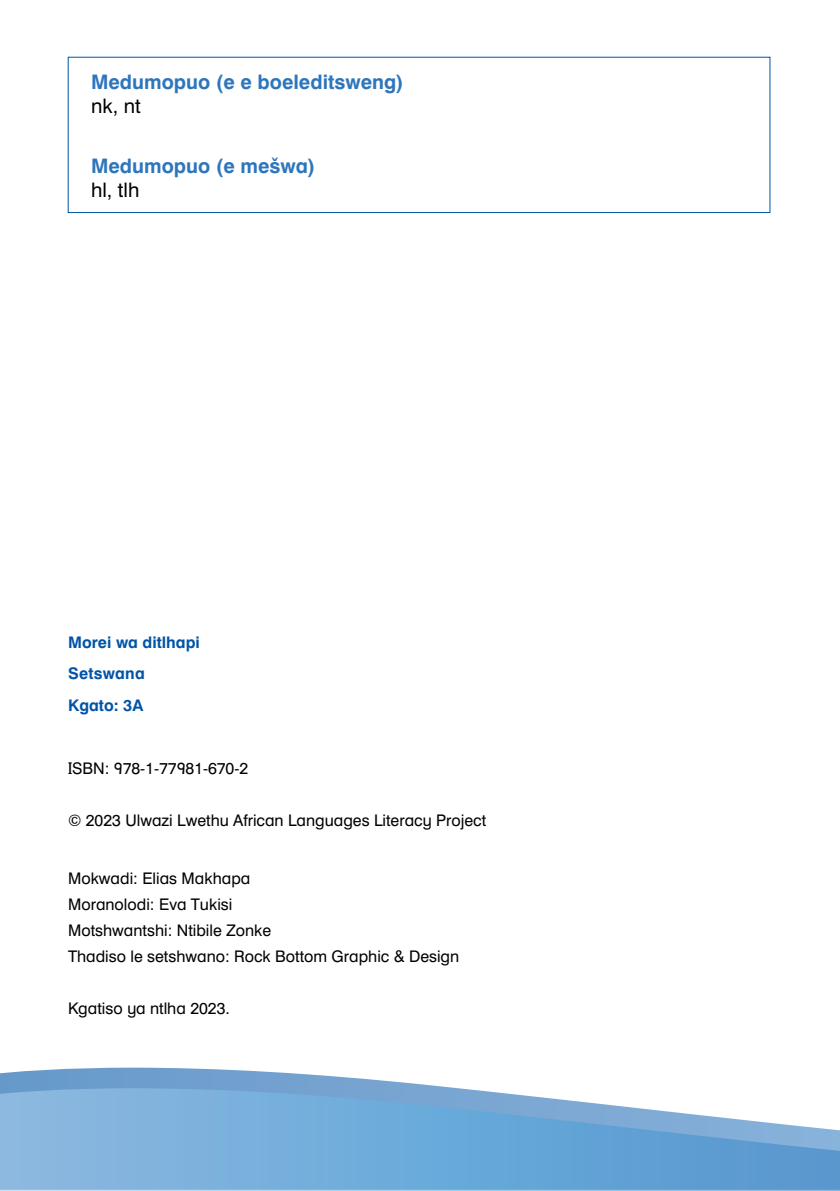
<style>
.page{position:relative;width:840px;height:1191px;background:#fff}
.page>*{position:absolute;margin:0;border:0;box-sizing:border-box;transform-origin:0 0}
.t1{font:700 20px "Swis Forall";color:#2e76bc}
.t2{font:20px "Swis Forall";color:#000}
.t3{font:16px/26px "Swis Forall";color:#000}
.t4{font:700 16px/31.4px "Swis Forall";color:#0054a6}
</style>
<div class="page">
<svg style="left:0;top:1067px;width:455px;height:21px"></svg>
<svg style="left:0;top:1088px;width:839px;height:103px"></svg>
<div style="left:68px;top:57px;width:702px;height:156px;border:1px solid #0054a6"></div>
<p class="t1" style="left:91px;top:70px;width:314px">Medumopuo (e e boeleditsweng)</p>
<p class="t2" style="left:91px;top:94px;width:51px">nk, nt</p>
<p class="t1" style="left:91px;top:154px;width:226px">Medumopuo (e mešwa)</p>
<p class="t2" style="left:91px;top:178px;width:50px">hl, tlh</p>
<p class="t4" style="left:68px;top:626px;width:133px">Morei wa ditlhapi<br>Setswana<br>Kgato: 3A</p>
<p class="t3" style="left:68px;top:756px;width:181px">ISBN: 978-1-77981-670-2</p>
<p class="t3" style="left:68px;top:808px;width:419px">© 2023 Ulwazi Lwethu African Languages Literacy Project</p>
<p class="t3" style="left:68px;top:866px;width:392px">Mokwadi: Elias Makhapa<br>Moranolodi: Eva Tukisi<br>Motshwantshi: Ntibile Zonke<br>Thadiso le setshwano: Rock Bottom Graphic &amp; Design</p>
<p class="t3" style="left:68px;top:996px;width:163px">Kgatiso ya ntlha 2023.</p>
</div>
